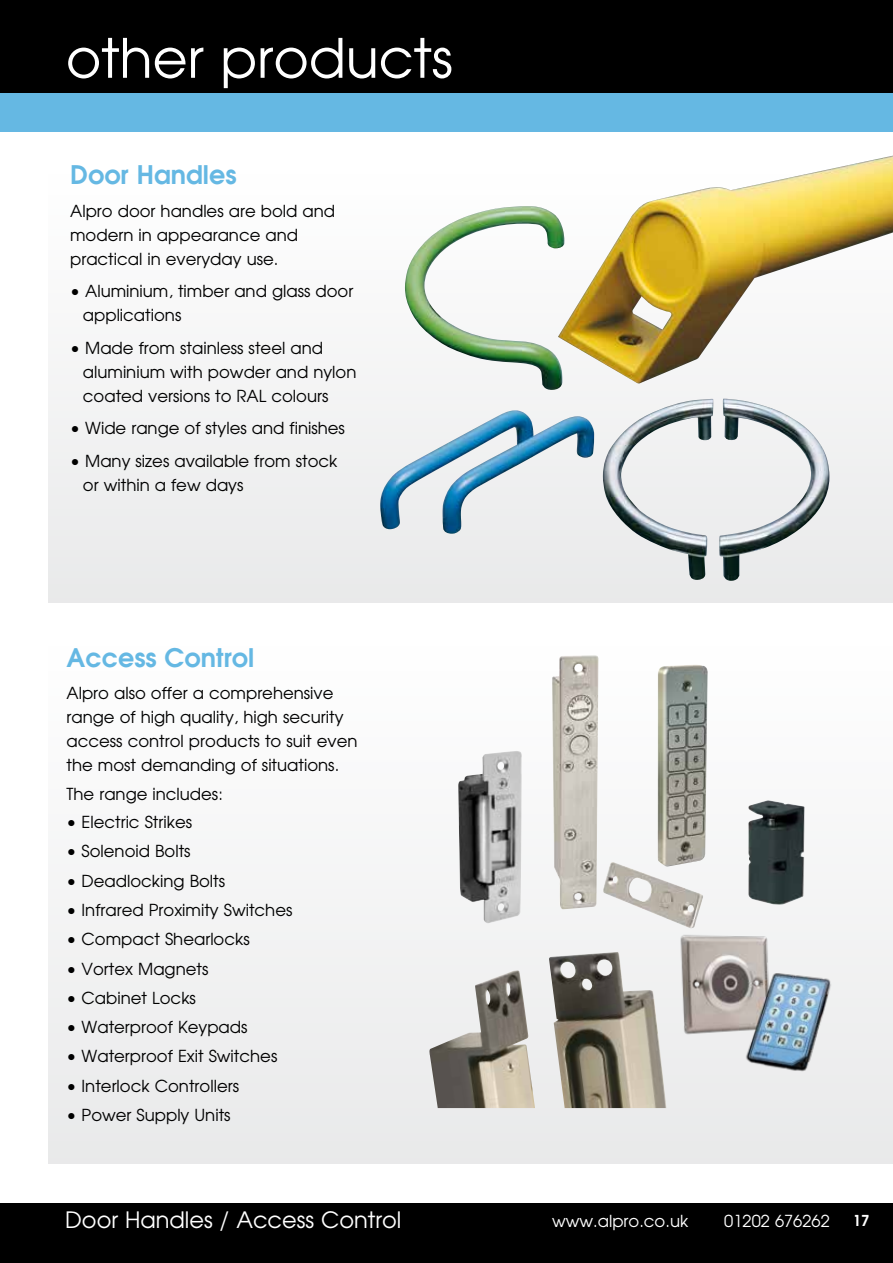
<style>
.page{position:relative;width:893px;height:1263px;background:#fff}
.page>*{position:absolute;margin:0;border:0;box-sizing:border-box;transform-origin:0 0}
.t1{font:54px "Avant Garde";color:#fff}
.t2{font:600 25.5px "Avant Garde";color:#65b8e3}
.t3{font:22.5px "Avant Garde";color:#fff}
.t4{font:16.5px/24px "Avant Garde";color:#000}
.t5{font:16.5px "Avant Garde";color:#fff}
.t6{font:600 15px "Avant Garde";color:#fff}
</style>
<div class="page">
<div style="left:0;top:93px;width:893px;height:39px;background:#65b8e3"></div>
<div style="left:49px;top:165px;width:844px;height:438px;background:#f3f3f3"></div>
<div style="left:49px;top:635px;width:844px;height:528px;background:#f4f5f5"></div>
<img style="left:558px;top:156px;width:335px;height:228px">
<img style="left:380px;top:410px;width:214px;height:124px">
<img style="left:405px;top:206px;width:159px;height:184px">
<img style="left:603px;top:399px;width:226px;height:182px">
<div style="left:0;top:0;width:893px;height:93px;background:#000"></div>
<div style="left:0;top:1203px;width:893px;height:60px;background:#000"></div>
<img style="left:458px;top:751px;width:64px;height:172px">
<img style="left:429px;top:952px;width:237px;height:156px">
<img style="left:680px;top:928px;width:151px;height:144px">
<img style="left:703px;top:666px;width:5px;height:193px">
<img style="left:748px;top:800px;width:57px;height:105px">
<img style="left:552px;top:655px;width:151px;height:273px">
<h1 class="t1" style="left:66px;top:24px;width:388px">other products</h1>
<h2 class="t2" style="left:70px;top:158px;width:168px">Door Handles</h2>
<p class="t4" style="left:70px;top:198px;width:266px">Alpro door handles are bold and modern in appearance and practical in everyday use.</p>
<p class="t4" style="left:83px;top:279px;width:272px;text-indent:-13px">• Aluminium, timber and glass door applications</p>
<p class="t4" style="left:83px;top:335px;width:275px;text-indent:-13px">• Made from stainless steel and aluminium with powder and nylon coated versions to RAL colours</p>
<p class="t4" style="left:70px;top:416px;width:276px">• Wide range of styles and finishes</p>
<p class="t4" style="left:83px;top:448px;width:256px;text-indent:-13px">• Many sizes available from stock or within a few days</p>
<h2 class="t2" style="left:67px;top:641px;width:189px">Access Control</h2>
<p class="t4" style="left:67px;top:681px;width:292px">Alpro also offer a comprehensive range of high quality, high security access control products to suit even the most demanding of situations.</p>
<p class="t4" style="left:67px;top:781px;width:158px">The range includes:</p>
<p class="t4" style="left:67px;top:809px;width:127px">• Electric Strikes</p>
<p class="t4" style="left:67px;top:839px;width:126px">• Solenoid Bolts</p>
<p class="t4" style="left:67px;top:868px;width:160px">• Deadlocking Bolts</p>
<p class="t4" style="left:67px;top:897px;width:227px">• Infrared Proximity Switches</p>
<p class="t4" style="left:67px;top:927px;width:185px">• Compact Shearlocks</p>
<p class="t4" style="left:67px;top:956px;width:143px">• Vortex Magnets</p>
<p class="t4" style="left:67px;top:985px;width:131px">• Cabinet Locks</p>
<p class="t4" style="left:67px;top:1015px;width:183px">• Waterproof Keypads</p>
<p class="t4" style="left:67px;top:1044px;width:212px">• Waterproof Exit Switches</p>
<p class="t4" style="left:67px;top:1073px;width:174px">• Interlock Controllers</p>
<p class="t4" style="left:67px;top:1103px;width:166px">• Power Supply Units</p>
<h3 class="t3" style="left:65px;top:1206px;width:338px">Door Handles / Access Control</h3>
<p class="t5" style="left:552px;top:1210px;width:138px">www.alpro.co.uk</p>
<p class="t5" style="left:724px;top:1210px;width:107px">01202 676262</p>
<p class="t6" style="left:853px;top:1210px;width:18px">17</p>
</div>
